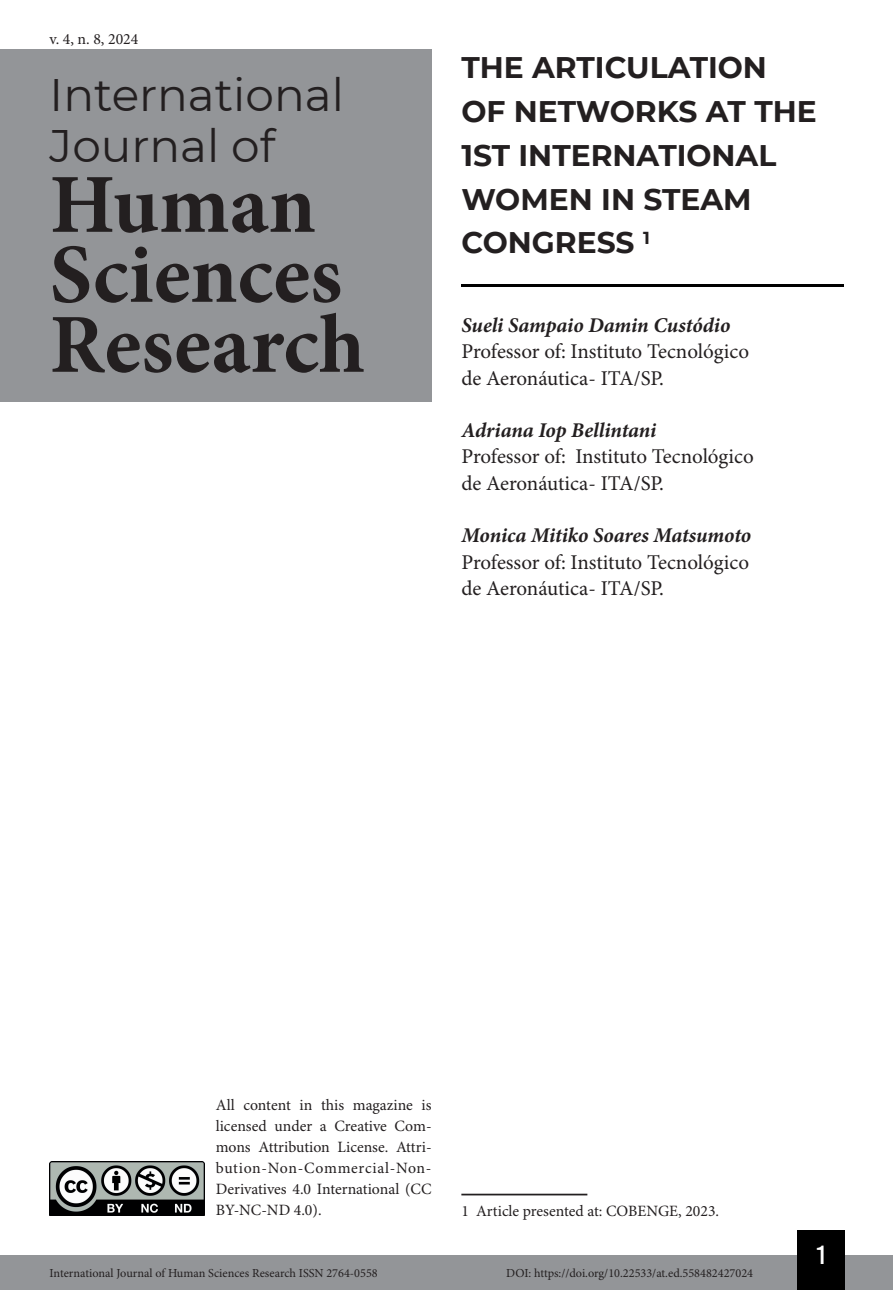
<style>
.page{position:relative;width:893px;height:1290px;background:#fff}
.page>*{position:absolute;margin:0;border:0;box-sizing:border-box;transform-origin:0 0}
.t1{font:700 84px/70px "Minion Pro";color:#231f20}
.t2{font:45.5px/50.8px "Montserrat";color:#231f20}
.t3{font:700 29.75px/43.8px "Montserrat";color:#231f20}
.t4{font:26.25px "Bebas Kai";color:#fff}
.t5{font:21px/26.2px "Minion Pro";letter-spacing:-.005em;color:#231f20}
.t6{font:italic 700 21px "Minion Pro";letter-spacing:-.005em;color:#231f20}
.t7{font:15.75px/21px "Minion Pro";color:#231f20;text-align:justify}
.t8{font:12.25px "Minion Pro";color:#231f20}
</style>
<div class="page">
<div style="left:0;top:1255px;width:893px;height:35px;background:#939598"></div>
<div style="left:797px;top:1230px;width:48px;height:60px;background:#000"></div>
<img style="left:50px;top:1161px;width:154px;height:54px">
<div style="left:0;top:50px;width:432px;height:352px;background:#939598"></div>
<hr style="left:461px;top:284px;width:382px;height:2px;background:#000">
<hr style="left:461px;top:1193px;width:126px;height:2px;background:#231f20">
<p class="t7" style="left:50px;top:29px;width:90px">v. 4, n. 8, 2024</p>
<h2 class="t2" style="left:50px;top:68px;width:296px">International<br>Journal of</h2>
<h1 class="t1" style="left:50px;top:169px;width:317px">Human<br>Sciences<br>Research</h1>
<h3 class="t3" style="left:461px;top:44px;width:357px">THE ARTICULATION<br>OF NETWORKS AT THE<br>1ST INTERNATIONAL<br>WOMEN IN STEAM<br>CONGRESS <sup>1</sup></h3>
<h3 class="t6" style="left:461px;top:310px;width:270px">Sueli Sampaio Damin Custódio</h3>
<h3 class="t5" style="left:461px;top:339px;width:289px">Professor of: Instituto Tecnológico de Aeronáutica- ITA/SP.</h3>
<h3 class="t6" style="left:461px;top:415px;width:197px">Adriana Iop Bellintani</h3>
<h3 class="t5" style="left:461px;top:444px;width:294px">Professor of: Instituto Tecnológico de Aeronáutica- ITA/SP.</h3>
<h3 class="t6" style="left:461px;top:520px;width:291px">Monica Mitiko Soares Matsumoto</h3>
<h3 class="t5" style="left:461px;top:549px;width:289px">Professor of: Instituto Tecnológico de Aeronáutica- ITA/SP.</h3>
<p class="t7" style="left:216px;top:1095px;width:217px">All content in this magazine is licensed under a Creative Com&shy;mons Attribution License. Attri&shy;bution-Non-Commercial-Non-Derivatives 4.0 International (CC BY-NC-ND 4.0).</p>
<p class="t7" style="left:461px;top:1200px;width:259px">1 Article presented at: COBENGE, 2023.</p>
<h3 class="t4" style="left:817px;top:1241px;width:10px">1</h3>
<p class="t8" style="left:50px;top:1266px;width:330px">International Journal of Human Sciences Research ISSN 2764-0558</p>
<p class="t8" style="left:506px;top:1266px;width:248px">DOI: https://doi.org/10.22533/at.ed.558482427024</p>
</div>
